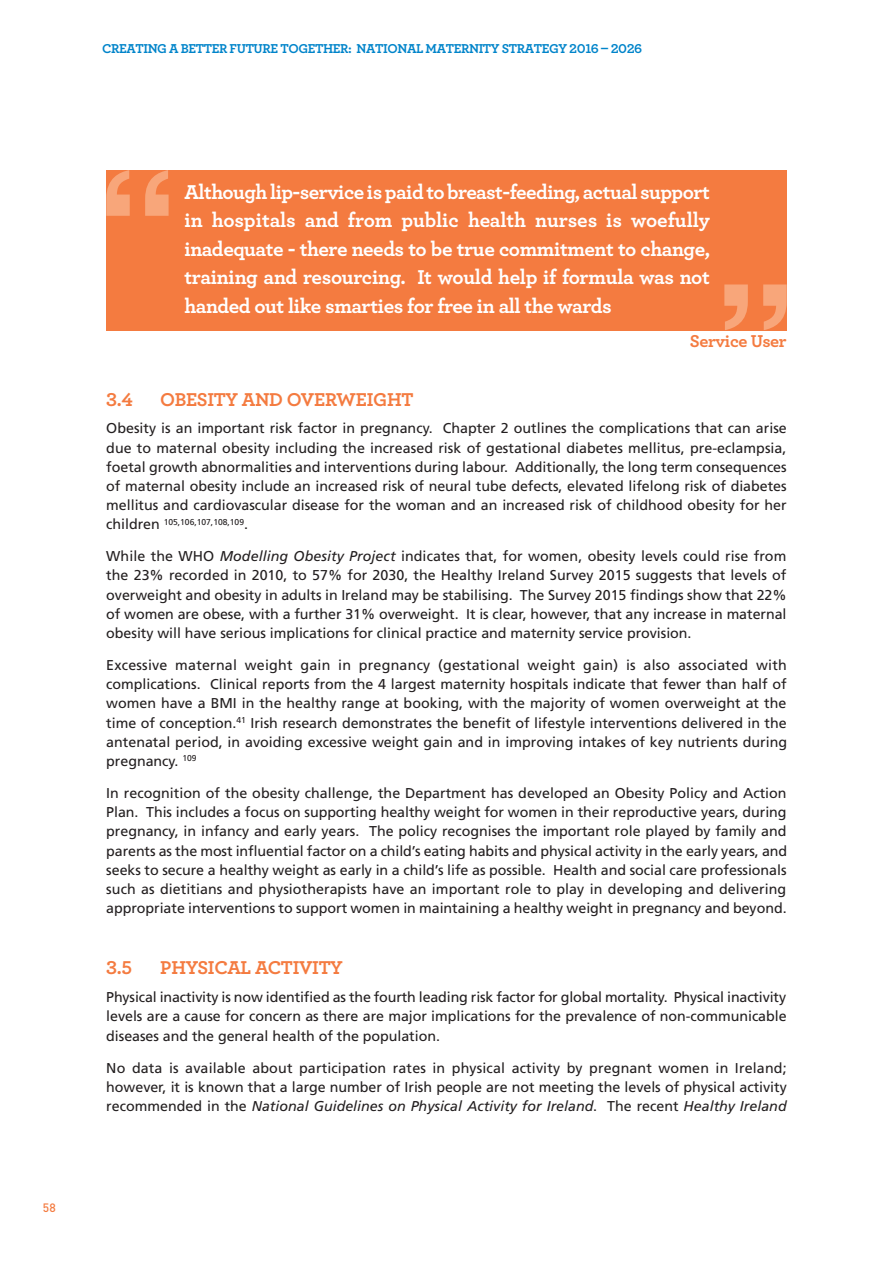
<style>
.page{position:relative;width:893px;height:1263px;background:#fff}
.page>*{position:absolute;margin:0;border:0;box-sizing:border-box;transform-origin:0 0}
.Large_quote{font:700 21px/28.5px "Archer";letter-spacing:-.02em;color:#fff;text-align:justify}
.Header_1_1{font:700 19.5px "Archer";letter-spacing:-.015em;color:#f47b40}
.Large_quote-2{font:700 18px "Archer";letter-spacing:-.02em;color:#f47b40}
.Body_Text{font:14.25px/19.2px "Frutiger";letter-spacing:-.005em;color:#231f20;text-align:justify}
.t1{font:700 13.5px "Archer";letter-spacing:-.03em;color:#0084ca}
.t2{font:500 12px "DIN";color:#f47b40}
.Body_Text-2{font:8.55px "Frutiger";letter-spacing:-.005em;color:#231f20}
.s1{font-size:14.25px}
.s2{font-style:italic}
</style>
<div class="page">
<div style="left:106px;top:170px;width:681px;height:160px;background:#f47b40"></div>
<svg style="left:106px;top:170px;width:63px;height:46px"></svg>
<svg style="left:724px;top:284px;width:63px;height:46px"></svg>
<p class="t1" style="left:102px;top:38px;width:542px">CREATING A BETTER FUTURE TOGETHER: NATIONAL MATERNITY STRATEGY 2016 – 2026</p>
<p class="t2" style="left:43px;top:1200px;width:15px">58</p>
<p class="Large_quote" style="left:184px;top:176px;width:527px">Although lip-service is paid to breast-feeding, actual support in hospitals and from public health nurses is woefully inadequate - there needs to be true commitment to change, training and resourcing. It would help if formula was not handed out like smarties for free in all the wards</p>
<p class="Large_quote-2" style="left:690px;top:327px;width:98px">Service User</p>
<p class="Header_1_1" style="left:106px;top:384px;width:28px">3.4</p>
<p class="Header_1_1" style="left:160px;top:384px;width:255px">OBESITY AND OVERWEIGHT</p>
<p class="Body_Text" style="left:106px;top:419px;width:682px">Obesity is an important risk factor in pregnancy. Chapter 2 outlines the complications that can arise due to maternal obesity including the increased risk of gestational diabetes mellitus, pre-eclampsia, foetal growth abnormalities and interventions during labour. Additionally, the long term consequences of maternal obesity include an increased risk of neural tube defects, elevated lifelong risk of diabetes mellitus and cardiovascular disease for the woman and an increased risk of childhood obesity for her</p>
<p class="Body_Text-2" style="left:106px;top:517px;width:143px"><span class="s1">children</span> 105,106,107,108,109<span class="s1">.</span></p>
<p class="Body_Text" style="left:106px;top:547px;width:682px">While the WHO <span class="s2">Modelling Obesity Project</span> indicates that, for women, obesity levels could rise from the 23% recorded in 2010, to 57% for 2030, the Healthy Ireland Survey 2015 suggests that levels of overweight and obesity in adults in Ireland may be stabilising. The Survey 2015 findings show that 22% of women are obese, with a further 31% overweight. It is clear, however, that any increase in maternal obesity will have serious implications for clinical practice and maternity service provision.</p>
<p class="Body_Text" style="left:106px;top:655px;width:682px">Excessive maternal weight gain in pregnancy (gestational weight gain) is also associated with complications. Clinical reports from the 4 largest maternity hospitals indicate that fewer than half of women have a BMI in the healthy range at booking, with the majority of women overweight at the time of conception.<sup>41</sup> Irish research demonstrates the benefit of lifestyle interventions delivered in the antenatal period, in avoiding excessive weight gain and in improving intakes of key nutrients during pregnancy. <sup>109</sup></p>
<p class="Body_Text" style="left:106px;top:783px;width:682px">In recognition of the obesity challenge, the Department has developed an Obesity Policy and Action Plan. This includes a focus on supporting healthy weight for women in their reproductive years, during pregnancy, in infancy and early years. The policy recognises the important role played by family and parents as the most influential factor on a child’s eating habits and physical activity in the early years, and seeks to secure a healthy weight as early in a child’s life as possible. Health and social care professionals such as dietitians and physiotherapists have an important role to play in developing and delivering appropriate interventions to support women in maintaining a healthy weight in pregnancy and beyond.</p>
<p class="Header_1_1" style="left:106px;top:952px;width:27px">3.5</p>
<p class="Header_1_1" style="left:160px;top:952px;width:184px">PHYSICAL ACTIVITY</p>
<p class="Body_Text" style="left:106px;top:988px;width:682px">Physical inactivity is now identified as the fourth leading risk factor for global mortality. Physical inactivity levels are a cause for concern as there are major implications for the prevalence of non-communicable diseases and the general health of the population.</p>
<p class="Body_Text" style="left:106px;top:1058px;width:682px">No data is available about participation rates in physical activity by pregnant women in Ireland; however, it is known that a large number of Irish people are not meeting the levels of physical activity recommended in the <span class="s2">National Guidelines on Physical Activity for Ireland</span>. The recent <span class="s2">Healthy Ireland</span></p>
</div>
